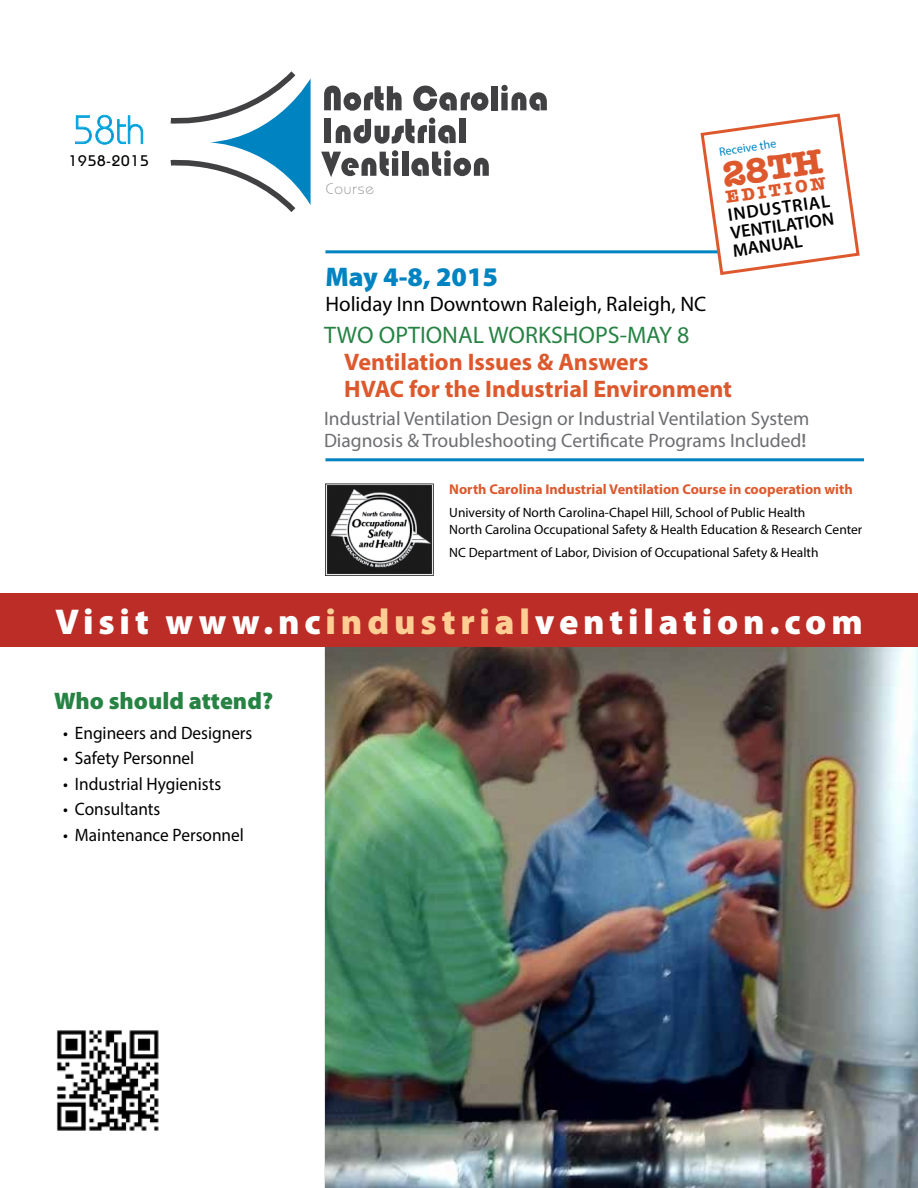
<style>
.page{position:relative;width:918px;height:1188px;background:#fff}
.page>*{position:absolute;margin:0;border:0;box-sizing:border-box;transform-origin:0 0}
.t1{font:300 39.75px "Bauhaus";color:#0083c1;scale:.95 1}
.t2{font:900 36px "Myriad Pro";letter-spacing:.135em;color:#fff}
.t3{font:700 36px "American Typewriter";color:#dd592d}
.t4{font:900 27px "Myriad Pro";color:#0083c1}
.t5{font:700 24px/27px "Myriad Pro";color:#dd592d}
.t6{font:24px "Myriad Pro";color:#278344}
.t7{font:900 24px "Myriad Pro";color:#278344}
.t8{font:21px "Myriad Pro";color:#000}
.t9{font:19.5px/22.5px "Myriad Pro";color:#6d6e71}
.t10{font:18px "Myriad Pro";color:#000;scale:.96 1}
.t11{font:600 18px/18px "Myriad Pro";color:#000;text-align:justify}
.t12{font:700 18px "American Typewriter";color:#dd592d}
.t13{font:500 15.3px "Bauhaus";letter-spacing:.06em;color:#000}
.t14{font:300 15.3px "Bauhaus";letter-spacing:.06em;color:#8d8c8c}
.t15{font:700 14.25px "Myriad Pro";color:#dd592d}
.t16{font:13.5px/16.5px "Myriad Pro";color:#000}
.t17{font:12px "Myriad Pro";color:#0083c1}
.s1{font-weight:600;color:#77787b}
.s2{color:#fece95}
</style>
<div class="page">
<img style="left:325px;top:647px;width:593px;height:541px">
<hr style="left:325px;top:250px;width:474px;height:3px;background:#0083c1">
<hr style="left:325px;top:458px;width:539px;height:3px;background:#0083c1">
<img style="left:325px;top:483px;width:109px;height:93px">
<svg style="left:699px;top:113px;width:161px;height:162px"></svg>
<div style="left:0;top:593px;width:918px;height:54px;background:#bb2d26"></div>
<img style="left:56px;top:1030px;width:103px;height:101px">
<svg style="left:324px;top:86px;width:78px;height:25px"></svg>
<svg style="left:413px;top:86px;width:75px;height:25px"></svg>
<div style="left:491px;top:86px;width:7px;height:24px;background:#414042"></div>
<svg style="left:501px;top:85px;width:46px;height:26px"></svg>
<div style="left:325px;top:119px;width:6px;height:24px;background:#414042"></div>
<svg style="left:336px;top:118px;width:120px;height:26px"></svg>
<div style="left:459px;top:119px;width:7px;height:24px;background:#414042"></div>
<svg style="left:321px;top:150px;width:77px;height:27px"></svg>
<div style="left:402px;top:152px;width:6px;height:24px;background:#414042"></div>
<svg style="left:411px;top:150px;width:78px;height:26px"></svg>
<svg style="left:170px;top:71px;width:141px;height:141px"></svg>
<svg style="left:75px;top:115px;width:68px;height:30px"></svg>
<h1 class="t1" style="left:73px;top:106px;width:77px">58th</h1>
<p class="t13" style="left:69px;top:151px;width:81px">1958-2015</p>
<p class="t14" style="left:326px;top:179px;width:50px">Course</p>
<h3 class="t4" style="left:325px;top:259px;width:174px">May 4-8, 2015</h3>
<h3 class="t8" style="left:325px;top:291px;width:382px">Holiday Inn Downtown Raleigh, Raleigh, NC</h3>
<p class="t17" style="left:718px;top:144px;width:59px;rotate:-8deg">Receive the</p>
<h2 class="t3" style="left:718px;top:144px;width:103px;rotate:-8deg">28TH</h2>
<h3 class="t12" style="left:723px;top:182px;width:103px;rotate:-8deg">EDITION</h3>
<h3 class="t11" style="left:727px;top:206px;width:106px;rotate:-8deg">INDUSTRIAL VENTILATION MANUAL</h3>
<h3 class="t6" style="left:324px;top:320px;width:367px">TWO OPTIONAL WORKSHOPS-MAY 8</h3>
<h3 class="t5" style="left:344px;top:348px;width:389px">Ventilation Issues &amp; Answers<br>HVAC for the Industrial Environment</h3>
<h3 class="t9" style="left:324px;top:407px;width:487px">Industrial Ventilation Design or Industrial Ventilation System<br>Diagnosis &amp; Troubleshooting Certificate Programs Included<span class="s1">!</span></h3>
<p class="t15" style="left:449px;top:480px;width:405px">North Carolina Industrial Ventilation Course in cooperation with</p>
<p class="t16" style="left:449px;top:504px;width:415px">University of North Carolina-Chapel Hill, School of Public Health<br>North Carolina Occupational Safety &amp; Health Education &amp; Research Center</p>
<p class="t16" style="left:449px;top:544px;width:371px">NC Department of Labor, Division of Occupational Safety &amp; Health</p>
<h2 class="t2" style="left:55px;top:597px;width:809px">Visit www.nc<span class="s2">industrial</span>ventilation.com</h2>
<h3 class="t7" style="left:54px;top:685px;width:221px">Who should attend?</h3>
<h3 class="t10" style="left:63px;top:721px;width:199px">• Engineers and Designers</h3>
<h3 class="t10" style="left:63px;top:747px;width:138px">• Safety Personnel</h3>
<h3 class="t10" style="left:63px;top:772px;width:166px">• Industrial Hygienists</h3>
<h3 class="t10" style="left:63px;top:798px;width:103px">• Consultants</h3>
<h3 class="t10" style="left:63px;top:824px;width:190px">• Maintenance Personnel</h3>
</div>
